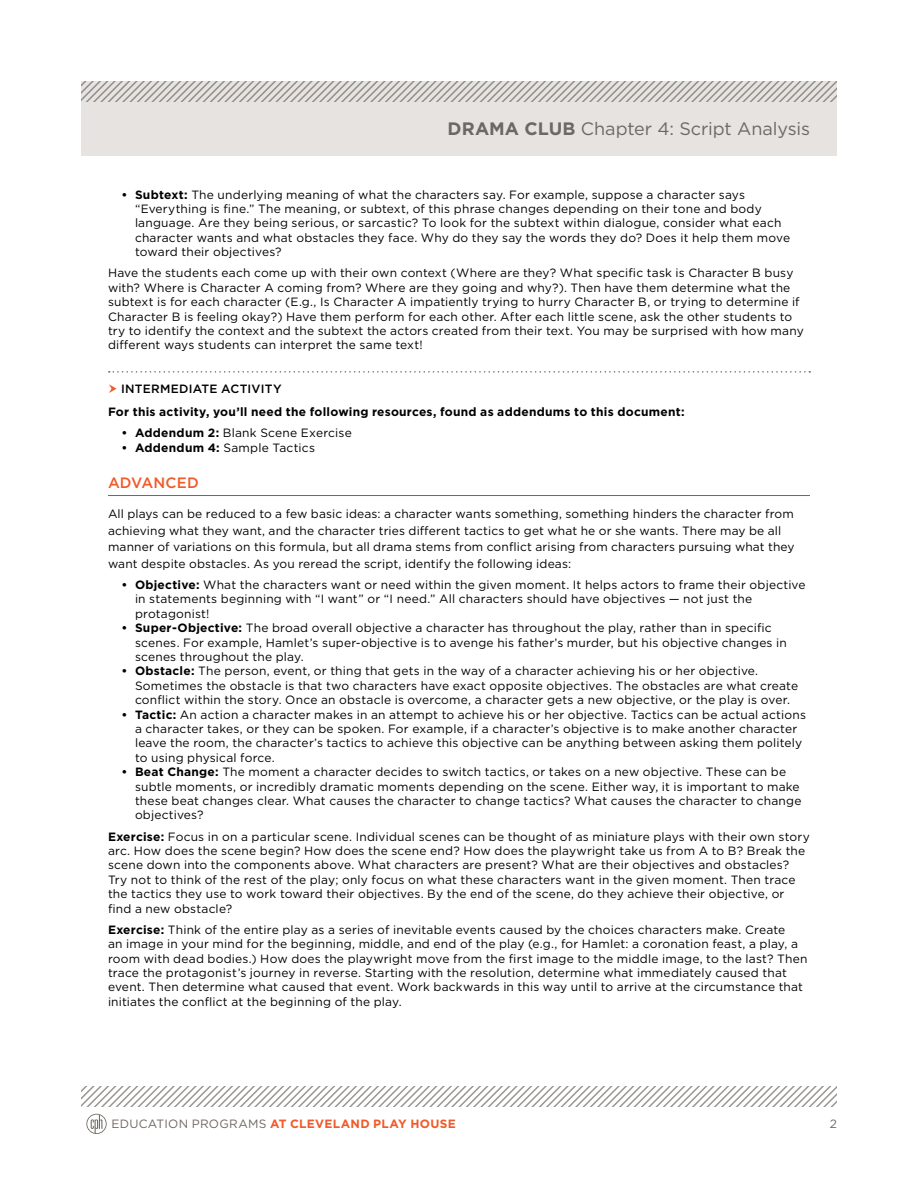
<style>
.page{position:relative;width:918px;height:1188px;background:#fff}
.page>*{position:absolute;margin:0;border:0;box-sizing:border-box;transform-origin:0 0}
.t1{font:18px "Gotham";letter-spacing:-.005em;color:#6d6863}
.t2{font:500 15px "Gotham";letter-spacing:.01em;color:#f15a29}
.t3{font:12px/14.4px "Gotham";letter-spacing:.015em;color:#000}
.t4{font:700 12px "Gotham";letter-spacing:.02em;color:#000}
.t5{font:700 12px "Gotham";letter-spacing:.025em;color:#f15a29}
.t6{font:500 12px "Gotham";letter-spacing:.015em;color:#000}
.t7{font:12px "Gotham";color:#6d6863}
.s1{font-weight:700}
.s2{font-weight:400;color:#6d6863}
</style>
<div class="page">
<div style="left:81px;top:81px;width:756px;height:74px;background:#e6e3e1"></div>
<svg style="left:81px;top:1087px;width:756px;height:20px"></svg>
<svg style="left:86px;top:1114px;width:21px;height:20px"></svg>
<svg style="left:81px;top:81px;width:756px;height:20px"></svg>
<svg style="left:109px;top:371px;width:701px;height:2px"></svg>
<hr style="left:108px;top:495px;width:702px;height:1px;background:#6d6863">
<h1 class="t1" style="left:448px;top:118px;width:364px"><span class="s1">DRAMA CLUB</span> Chapter 4: Script Analysis</h1>
<p class="t3" style="left:135px;top:187px;width:657px;text-indent:-14px"><span class="s1">• Subtext:</span> The underlying meaning of what the characters say. For example, suppose a character says “Everything is fine.” The meaning, or subtext, of this phrase changes depending on their tone and body language. Are they being serious, or sarcastic? To look for the subtext within dialogue, consider what each character wants and what obstacles they face. Why do they say the words they do? Does it help them move toward their objectives?</p>
<p class="t3" style="left:108px;top:266px;width:697px">Have the students each come up with their own context (Where are they? What specific task is Character B busy with? Where is Character A coming from? Where are they going and why?). Then have them determine what the subtext is for each character (E.g., Is Character A impatiently trying to hurry Character B, or trying to determine if Character B is feeling okay?) Have them perform for each other. After each little scene, ask the other students to try to identify the context and the subtext the actors created from their text. You may be surprised with how many different ways students can interpret the same text!</p>
<p class="t6" style="left:121px;top:381px;width:162px">INTERMEDIATE ACTIVITY</p>
<p class="t4" style="left:108px;top:404px;width:578px">For this activity, you’ll need the following resources, found as addendums to this document:</p>
<p class="t3" style="left:122px;top:426px;width:232px"><span class="s1">• Addendum 2:</span> Blank Scene Exercise</p>
<p class="t3" style="left:122px;top:440px;width:195px"><span class="s1">• Addendum 4:</span> Sample Tactics</p>
<p class="t2" style="left:108px;top:473px;width:92px">ADVANCED</p>
<p class="t3" style="left:108px;top:506px;width:688px;line-height:16.5px">All plays can be reduced to a few basic ideas: a character wants something, something hinders the character from achieving what they want, and the character tries different tactics to get what he or she wants. There may be all manner of variations on this formula, but all drama stems from conflict arising from characters pursuing what they want despite obstacles. As you reread the script, identify the following ideas:</p>
<p class="t3" style="left:135px;top:577px;width:672px;text-indent:-14px"><span class="s1">• Objective:</span> What the characters want or need within the given moment. It helps actors to frame their objective in statements beginning with “I want” or “I need.” All characters should have objectives — not just the protagonist!</p>
<p class="t3" style="left:135px;top:621px;width:653px;text-indent:-14px"><span class="s1">• Super-Objective:</span> The broad overall objective a character has throughout the play, rather than in specific scenes. For example, Hamlet’s super-objective is to avenge his father’s murder, but his objective changes in scenes throughout the play.</p>
<p class="t3" style="left:135px;top:664px;width:665px;text-indent:-14px"><span class="s1">• Obstacle:</span> The person, event, or thing that gets in the way of a character achieving his or her objective.<br>Sometimes the obstacle is that two characters have exact opposite objectives. The obstacles are what create conflict within the story. Once an obstacle is overcome, a character gets a new objective, or the play is over.</p>
<p class="t3" style="left:135px;top:707px;width:673px;text-indent:-14px"><span class="s1">• Tactic:</span> An action a character makes in an attempt to achieve his or her objective. Tactics can be actual actions a character takes, or they can be spoken. For example, if a character’s objective is to make another character leave the room, the character’s tactics to achieve this objective can be anything between asking them politely to using physical force.</p>
<p class="t3" style="left:135px;top:765px;width:668px;text-indent:-14px"><span class="s1">• Beat Change:</span> The moment a character decides to switch tactics, or takes on a new objective. These can be subtle moments, or incredibly dramatic moments depending on the scene. Either way, it is important to make these beat changes clear. What causes the character to change tactics? What causes the character to change objectives?</p>
<p class="t3" style="left:108px;top:829px;width:703px"><span class="s1">Exercise:</span> Focus in on a particular scene. Individual scenes can be thought of as miniature plays with their own story arc. How does the scene begin? How does the scene end? How does the playwright take us from A to B? Break the scene down into the components above. What characters are present? What are their objectives and obstacles?<br>Try not to think of the rest of the play; only focus on what these characters want in the given moment. Then trace the tactics they use to work toward their objectives. By the end of the scene, do they achieve their objective, or find a new obstacle?</p>
<p class="t3" style="left:108px;top:922px;width:701px"><span class="s1">Exercise:</span> Think of the entire play as a series of inevitable events caused by the choices characters make. Create<br>an image in your mind for the beginning, middle, and end of the play (e.g., for Hamlet: a coronation feast, a play, a room with dead bodies.) How does the playwright move from the first image to the middle image, to the last? Then trace the protagonist’s journey in reverse. Starting with the resolution, determine what immediately caused that event. Then determine what caused that event. Work backwards in this way until to arrive at the circumstance that initiates the conflict at the beginning of the play.</p>
<p class="t5" style="left:111px;top:1116px;width:346px"><span class="s2">EDUCATION PROGRAMS</span> AT CLEVELAND PLAY HOUSE</p>
<p class="t7" style="left:830px;top:1116px;width:9px">2</p>
</div>
